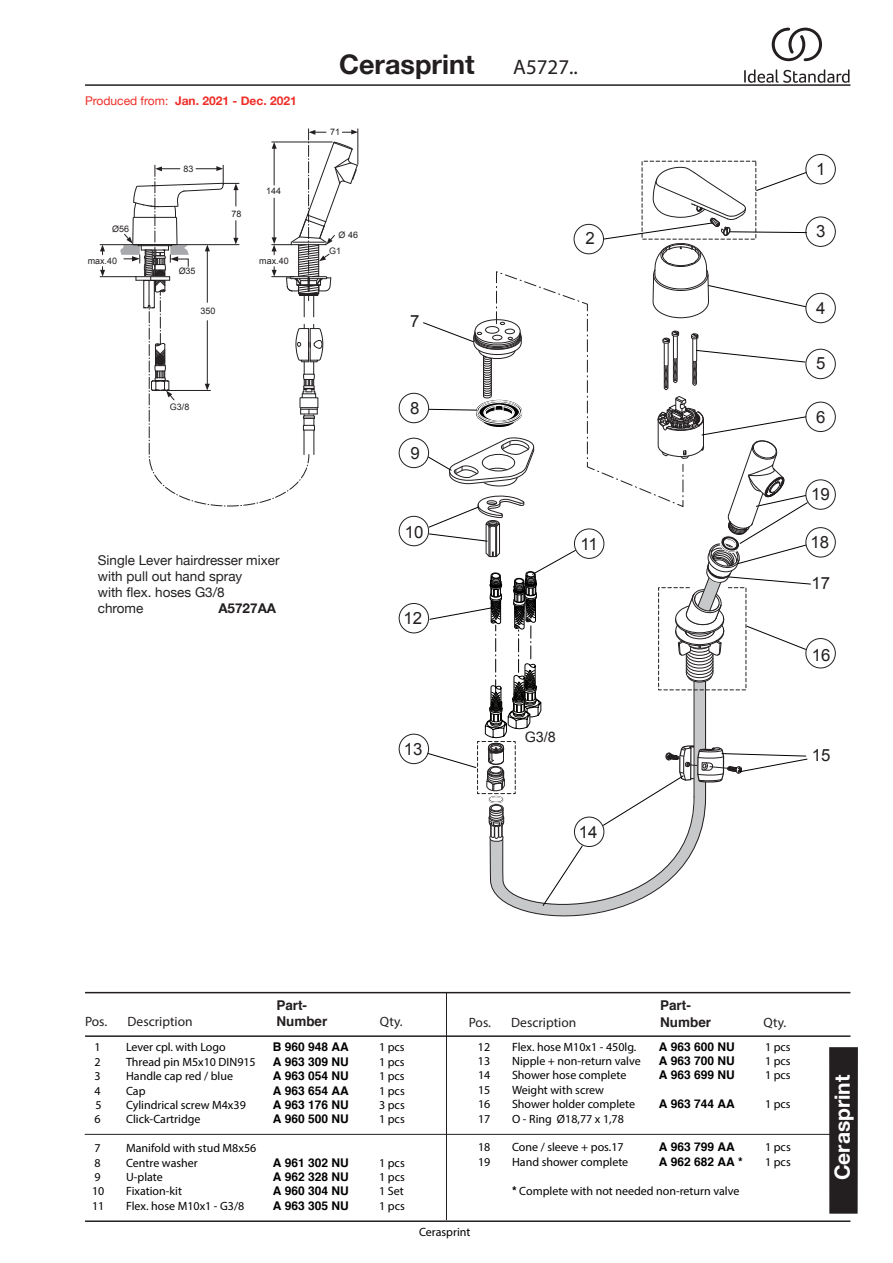
<style>
.page{position:relative;width:893px;height:1263px;background:#fff}
.page>*{position:absolute;margin:0;border:0;box-sizing:border-box;transform-origin:0 0}
.t1{font:700 27px "Helvetica Neue";color:#231f20}
.t2{font:700 21px "Helvetica Neue";color:#fff}
.t3{font:21px "Myriad Pro";color:#231f20}
.t4{font:16.8px "Arial";color:#231f20}
.t5{font:14.4px "Arial";color:#231f20}
.t6{font:13.5px/16.2px "Helvetica Neue";color:#231f20}
.t7{font:13.5px "Myriad Pro";color:#231f20}
.t8{font:700 13.5px "Helvetica";color:#231f20}
.t9{font:700 13.5px "Helvetica Neue";color:#231f20}
.t10{font:12px "Myriad Pro";color:#000}
.t11{font:700 12px "Helvetica";color:#000}
.t12{font:700 12px "Helvetica Neue";color:#ee2e29}
.t13{font:9px "Arial";color:#231f20}
.s1{font-weight:400}
.s2{font-family:"Helvetica";font-weight:700}
</style>
<div class="page">
<hr style="left:85px;top:84px;width:765px;height:2px;background:#231f20">
<hr style="left:85px;top:1220px;width:765px;height:2px;background:#231f20">
<hr style="left:85px;top:992px;width:765px;height:1px;background:#231f20">
<hr style="left:85px;top:1134px;width:765px;height:1px;background:#231f20">
<hr style="left:85px;top:1035px;width:765px;height:2px;background:#231f20">
<div style="left:829px;top:1047px;width:29px;height:167px;background:#231f20"></div>
<div style="left:806px;top:154px;width:29px;height:30px;border:1px solid #231f20;border-radius:50%"></div>
<div style="left:399px;top:393px;width:30px;height:30px;border:1px solid #231f20;border-radius:50%"></div>
<div style="left:399px;top:438px;width:30px;height:30px;border:1px solid #231f20;border-radius:50%"></div>
<div style="left:399px;top:516px;width:30px;height:30px;border:1px solid #231f20;border-radius:50%"></div>
<div style="left:399px;top:603px;width:30px;height:30px;border:1px solid #231f20;border-radius:50%"></div>
<div style="left:399px;top:734px;width:30px;height:30px;border:1px solid #231f20;border-radius:50%"></div>
<div style="left:806px;top:217px;width:29px;height:30px;border:1px solid #231f20;border-radius:50%"></div>
<div style="left:806px;top:293px;width:29px;height:30px;border:1px solid #231f20;border-radius:50%"></div>
<div style="left:806px;top:349px;width:29px;height:30px;border:1px solid #231f20;border-radius:50%"></div>
<div style="left:806px;top:402px;width:29px;height:30px;border:1px solid #231f20;border-radius:50%"></div>
<div style="left:806px;top:480px;width:29px;height:29px;border:1px solid #231f20;border-radius:50%"></div>
<div style="left:806px;top:527px;width:29px;height:30px;border:1px solid #231f20;border-radius:50%"></div>
<div style="left:806px;top:638px;width:29px;height:30px;border:1px solid #231f20;border-radius:50%"></div>
<svg style="left:423px;top:167px;width:388px;height:750px"></svg>
<hr style="left:100px;top:244px;width:41px;height:1px;background:#231f20">
<hr style="left:100px;top:276px;width:47px;height:1px;background:#231f20">
<svg style="left:100px;top:245px;width:5px;height:10px"></svg>
<svg style="left:100px;top:267px;width:5px;height:10px"></svg>
<hr style="left:358px;top:129px;width:1px;height:35px;background:#231f20">
<svg style="left:119px;top:129px;width:239px;height:378px"></svg>
<hr style="left:446px;top:992px;width:1px;height:228px;background:#231f20">
<svg style="left:744px;top:69px;width:105px;height:14px"></svg>
<svg style="left:772px;top:28px;width:50px;height:33px"></svg>
<p class="t12" style="left:85px;top:94px;width:213px"><span class="s1">Produced from:</span> Jan. 2021 - Dec. 2021</p>
<p class="t13" style="left:112px;top:223px;width:18px">Ø56</p>
<p class="t13" style="left:183px;top:163px;width:11px">83</p>
<p class="t13" style="left:231px;top:208px;width:11px">78</p>
<p class="t13" style="left:266px;top:185px;width:16px">144</p>
<p class="t13" style="left:88px;top:255px;width:31px">max.40</p>
<p class="t13" style="left:259px;top:255px;width:31px">max.40</p>
<p class="t13" style="left:179px;top:265px;width:18px">Ø35</p>
<p class="t13" style="left:201px;top:305px;width:16px">350</p>
<p class="t13" style="left:170px;top:401px;width:21px">G3/8</p>
<p class="t6" style="left:98px;top:551px;width:183px">Single Lever hairdresser mixer with pull out hand spray<br>with flex. hoses G3/8<br>chrome</p>
<p class="t9" style="left:218px;top:600px;width:59px">A5727AA</p>
<h1 class="t1" style="left:339px;top:48px;width:137px">Cerasprint</h1>
<h2 class="t3" style="left:513px;top:54px;width:66px">A5727..</h2>
<p class="t13" style="left:330px;top:126px;width:11px">71</p>
<p class="t13" style="left:339px;top:229px;width:21px">Ø 46</p>
<p class="t13" style="left:329px;top:245px;width:13px">G1</p>
<h3 class="t4" style="left:410px;top:310px;width:11px">7</h3>
<h3 class="t4" style="left:410px;top:397px;width:11px">8</h3>
<h3 class="t4" style="left:410px;top:442px;width:11px">9</h3>
<h3 class="t4" style="left:405px;top:521px;width:20px">10</h3>
<h3 class="t4" style="left:403px;top:607px;width:20px">12</h3>
<h3 class="t4" style="left:585px;top:227px;width:11px">2</h3>
<h3 class="t4" style="left:580px;top:533px;width:19px">11</h3>
<h3 class="t4" style="left:404px;top:738px;width:20px">13</h3>
<p class="t5" style="left:525px;top:728px;width:33px">G3/8</p>
<h3 class="t4" style="left:579px;top:821px;width:20px">14</h3>
<h3 class="t4" style="left:816px;top:158px;width:11px">1</h3>
<h3 class="t4" style="left:816px;top:220px;width:11px">3</h3>
<h3 class="t4" style="left:816px;top:297px;width:11px">4</h3>
<h3 class="t4" style="left:816px;top:352px;width:11px">5</h3>
<h3 class="t4" style="left:816px;top:406px;width:11px">6</h3>
<h3 class="t4" style="left:811px;top:483px;width:20px">19</h3>
<h3 class="t4" style="left:811px;top:531px;width:20px">18</h3>
<h3 class="t4" style="left:812px;top:572px;width:20px">17</h3>
<h3 class="t4" style="left:812px;top:644px;width:20px">16</h3>
<h3 class="t4" style="left:812px;top:744px;width:20px">15</h3>
<p class="t8" style="left:276px;top:997px;width:32px">Part-</p>
<p class="t8" style="left:660px;top:997px;width:32px">Part-</p>
<p class="t7" style="left:85px;top:1013px;width:24px">Pos.</p>
<p class="t7" style="left:128px;top:1013px;width:67px">Description</p>
<p class="t8" style="left:276px;top:1013px;width:53px">Number</p>
<p class="t7" style="left:380px;top:1013px;width:24px">Qty.</p>
<p class="t7" style="left:469px;top:1014px;width:24px">Pos.</p>
<p class="t7" style="left:511px;top:1014px;width:67px">Description</p>
<p class="t8" style="left:660px;top:1013px;width:53px">Number</p>
<p class="t7" style="left:764px;top:1014px;width:24px">Qty.</p>
<p class="t10" style="left:95px;top:1040px;width:8px">1</p>
<p class="t10" style="left:126px;top:1040px;width:101px">Lever cpl. with Logo</p>
<p class="t11" style="left:273px;top:1039px;width:78px">B 960 948 AA</p>
<p class="t10" style="left:379px;top:1040px;width:27px">1 pcs</p>
<p class="t10" style="left:95px;top:1054px;width:8px">2</p>
<p class="t10" style="left:126px;top:1054px;width:131px">Thread pin M5x10 DIN915</p>
<p class="t11" style="left:273px;top:1054px;width:78px">A 963 309 NU</p>
<p class="t10" style="left:379px;top:1054px;width:27px">1 pcs</p>
<p class="t10" style="left:95px;top:1069px;width:8px">3</p>
<p class="t10" style="left:126px;top:1069px;width:109px">Handle cap red / blue</p>
<p class="t11" style="left:273px;top:1068px;width:78px">A 963 054 NU</p>
<p class="t10" style="left:379px;top:1069px;width:27px">1 pcs</p>
<p class="t10" style="left:95px;top:1083px;width:8px">4</p>
<p class="t10" style="left:126px;top:1083px;width:21px">Cap</p>
<p class="t11" style="left:273px;top:1083px;width:78px">A 963 654 AA</p>
<p class="t10" style="left:379px;top:1083px;width:27px">1 pcs</p>
<p class="t10" style="left:95px;top:1097px;width:8px">5</p>
<p class="t10" style="left:126px;top:1097px;width:121px">Cylindrical screw M4x39</p>
<p class="t11" style="left:273px;top:1097px;width:78px">A 963 176 NU</p>
<p class="t10" style="left:379px;top:1097px;width:27px">3 pcs</p>
<p class="t10" style="left:95px;top:1112px;width:8px">6</p>
<p class="t10" style="left:126px;top:1112px;width:76px">Click-Cartridge</p>
<p class="t11" style="left:273px;top:1111px;width:78px">A 960 500 NU</p>
<p class="t10" style="left:379px;top:1112px;width:27px">1 pcs</p>
<p class="t10" style="left:95px;top:1141px;width:8px">7</p>
<p class="t10" style="left:126px;top:1141px;width:132px">Manifold with stud M8x56</p>
<p class="t10" style="left:95px;top:1155px;width:8px">8</p>
<p class="t10" style="left:126px;top:1155px;width:73px">Centre washer</p>
<p class="t11" style="left:273px;top:1155px;width:78px">A 961 302 NU</p>
<p class="t10" style="left:379px;top:1155px;width:27px">1 pcs</p>
<p class="t10" style="left:95px;top:1169px;width:8px">9</p>
<p class="t10" style="left:126px;top:1169px;width:38px">U-plate</p>
<p class="t11" style="left:273px;top:1169px;width:78px">A 962 328 NU</p>
<p class="t10" style="left:379px;top:1169px;width:27px">1 pcs</p>
<p class="t10" style="left:92px;top:1184px;width:14px">10</p>
<p class="t10" style="left:126px;top:1184px;width:57px">Fixation-kit</p>
<p class="t11" style="left:273px;top:1183px;width:78px">A 960 304 NU</p>
<p class="t10" style="left:379px;top:1184px;width:26px">1 Set</p>
<p class="t10" style="left:92px;top:1198px;width:14px">11</p>
<p class="t10" style="left:126px;top:1198px;width:120px">Flex. hose M10x1 - G3/8</p>
<p class="t11" style="left:273px;top:1198px;width:78px">A 963 305 NU</p>
<p class="t10" style="left:379px;top:1198px;width:27px">1 pcs</p>
<p class="t10" style="left:478px;top:1039px;width:14px">12</p>
<p class="t10" style="left:512px;top:1039px;width:126px">Flex. hose M10x1 - 450lg.</p>
<p class="t11" style="left:659px;top:1039px;width:78px">A 963 600 NU</p>
<p class="t10" style="left:765px;top:1039px;width:27px">1 pcs</p>
<p class="t10" style="left:478px;top:1053px;width:14px">13</p>
<p class="t10" style="left:512px;top:1053px;width:130px">Nipple + non-return valve</p>
<p class="t11" style="left:659px;top:1053px;width:78px">A 963 700 NU</p>
<p class="t10" style="left:765px;top:1053px;width:27px">1 pcs</p>
<p class="t10" style="left:478px;top:1068px;width:14px">14</p>
<p class="t10" style="left:512px;top:1068px;width:116px">Shower hose complete</p>
<p class="t11" style="left:659px;top:1067px;width:78px">A 963 699 NU</p>
<p class="t10" style="left:765px;top:1068px;width:27px">1 pcs</p>
<p class="t10" style="left:478px;top:1082px;width:14px">15</p>
<p class="t10" style="left:512px;top:1082px;width:94px">Weight with screw</p>
<p class="t10" style="left:478px;top:1097px;width:14px">16</p>
<p class="t10" style="left:512px;top:1097px;width:125px">Shower holder complete</p>
<p class="t11" style="left:659px;top:1096px;width:78px">A 963 744 AA</p>
<p class="t10" style="left:765px;top:1097px;width:27px">1 pcs</p>
<p class="t10" style="left:478px;top:1111px;width:14px">17</p>
<p class="t10" style="left:512px;top:1111px;width:113px">O - Ring Ø18,77 x 1,78</p>
<p class="t10" style="left:478px;top:1140px;width:14px">18</p>
<p class="t10" style="left:512px;top:1140px;width:113px">Cone / sleeve + pos.17</p>
<p class="t11" style="left:659px;top:1139px;width:78px">A 963 799 AA</p>
<p class="t10" style="left:765px;top:1140px;width:27px">1 pcs</p>
<p class="t10" style="left:478px;top:1154px;width:14px">19</p>
<p class="t10" style="left:512px;top:1154px;width:118px">Hand shower complete</p>
<p class="t11" style="left:659px;top:1154px;width:86px">A 962 682 AA *</p>
<p class="t10" style="left:765px;top:1154px;width:27px">1 pcs</p>
<p class="t10" style="left:512px;top:1183px;width:229px"><span class="s2">*</span> Complete with not needed non-return valve</p>
<h2 class="t2" style="left:829px;top:1180px;width:107px;rotate:-90deg">Cerasprint</h2>
<p class="t10" style="left:419px;top:1224px;width:53px">Cerasprint</p>
</div>
